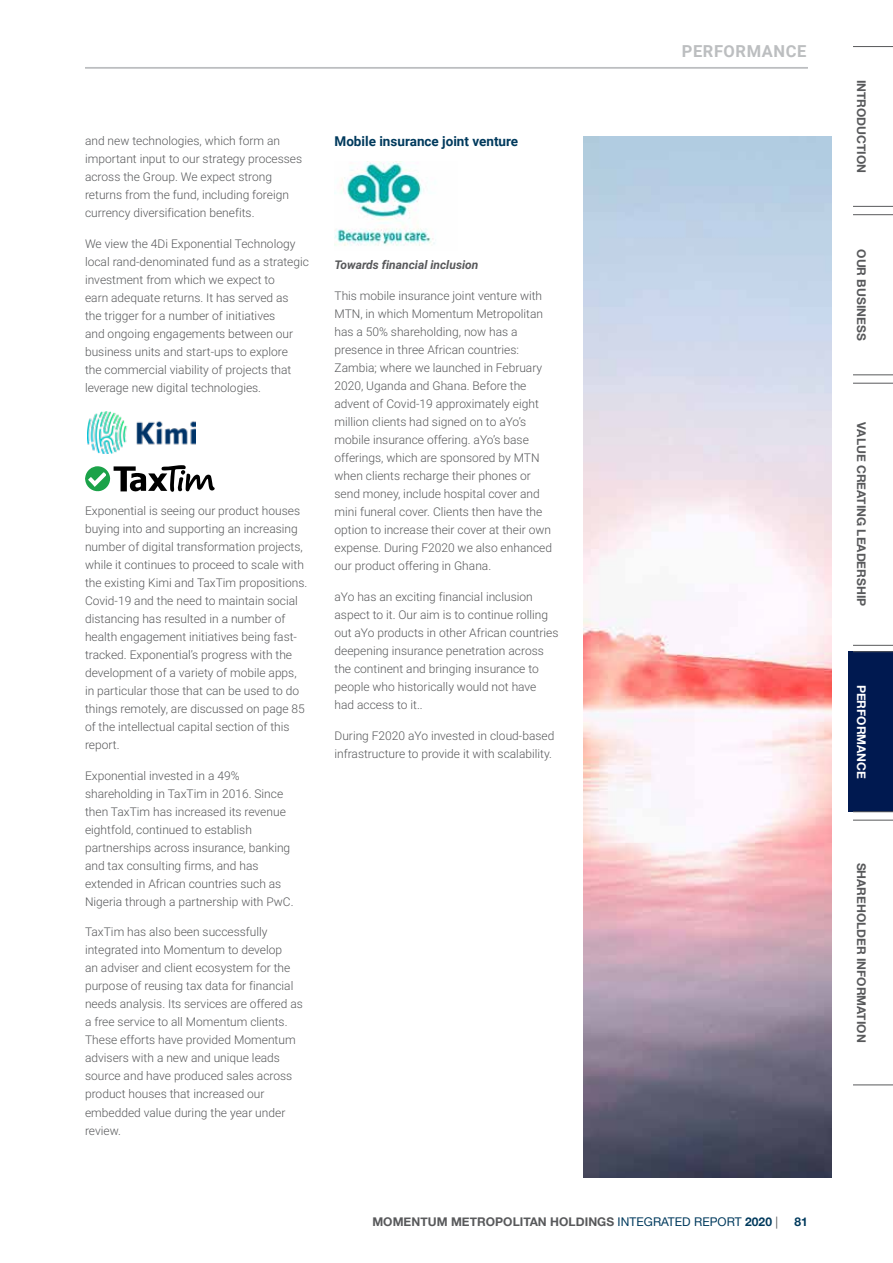
<style>
.page{position:relative;width:893px;height:1263px;background:#fff}
.page>*{position:absolute;margin:0;border:0;box-sizing:border-box;transform-origin:0 0}
.t1{font:700 16.5px "Roboto";letter-spacing:.035em;color:#bcbec0}
.t2{font:700 13.5px "Roboto";color:#003a5d}
.t3{font:300 12px/18px "Roboto";color:#58595b}
.t4{font:700 12px "Helvetica Neue";color:#58595b}
.t5{font:italic 700 12px "Roboto";color:#58595b}
.t6{font:700 12px "Helvetica Neue";color:#fff}
.t7{font:700 12px "Helvetica Neue";color:#003a5d}
.s1{font-weight:400;color:#003a5d}
.s2{color:#003a5d}
.s3{font-weight:400}
</style>
<div class="page">
<div style="left:848px;top:651px;width:45px;height:161px;background:#001950"></div>
<hr style="left:853px;top:46px;width:40px;height:1px;background:#58595b">
<hr style="left:853px;top:206px;width:40px;height:1px;background:#58595b">
<hr style="left:853px;top:214px;width:40px;height:1px;background:#58595b">
<hr style="left:853px;top:375px;width:40px;height:1px;background:#58595b">
<hr style="left:853px;top:383px;width:40px;height:1px;background:#58595b">
<hr style="left:853px;top:645px;width:40px;height:1px;background:#58595b">
<hr style="left:853px;top:651px;width:40px;height:1px;background:#58595b">
<hr style="left:853px;top:811px;width:40px;height:1px;background:#58595b">
<hr style="left:853px;top:820px;width:40px;height:1px;background:#58595b">
<hr style="left:853px;top:1085px;width:40px;height:1px;background:#58595b">
<img style="left:334px;top:162px;width:101px;height:84px">
<img style="left:88px;top:411px;width:108px;height:42px">
<svg style="left:85px;top:465px;width:130px;height:27px"></svg>
<hr style="left:85px;top:67px;width:723px;height:1px;background:#bcbec0">
<img style="left:584px;top:136px;width:247px;height:1042px">
<p class="t3" style="left:85px;top:131px;width:219px">and new technologies, which form an important input to our strategy processes across the Group. We expect strong returns from the fund, including foreign currency diversification benefits.</p>
<p class="t3" style="left:85px;top:234px;width:225px">We view the 4Di Exponential Technology local rand-denominated fund as a strategic investment from which we expect to<br>earn adequate returns. It has served as<br>the trigger for a number of initiatives<br>and ongoing engagements between our business units and start-ups to explore<br>the commercial viability of projects that leverage new digital technologies.</p>
<p class="t3" style="left:85px;top:501px;width:224px">Exponential is seeing our product houses buying into and supporting an increasing number of digital transformation projects, while it continues to proceed to scale with the existing Kimi and TaxTim propositions.<br>Covid-19 and the need to maintain social distancing has resulted in a number of health engagement initiatives being fast&shy;tracked. Exponential’s progress with the development of a variety of mobile apps, in particular those that can be used to do things remotely, are discussed on page 85 of the intellectual capital section of this report.</p>
<p class="t3" style="left:85px;top:766px;width:210px">Exponential invested in a 49% shareholding in TaxTim in 2016. Since then TaxTim has increased its revenue eightfold, continued to establish partnerships across insurance, banking and tax consulting firms, and has extended in African countries such as Nigeria through a partnership with PwC.</p>
<p class="t3" style="left:85px;top:923px;width:219px">TaxTim has also been successfully integrated into Momentum to develop<br>an adviser and client ecosystem for the purpose of reusing tax data for financial needs analysis. Its services are offered as a free service to all Momentum clients.<br>These efforts have provided Momentum advisers with a new and unique leads source and have produced sales across product houses that increased our embedded value during the year under review.</p>
<p class="t2" style="left:334px;top:132px;width:185px">Mobile insurance joint venture</p>
<p class="t5" style="left:334px;top:257px;width:145px">Towards financial inclusion</p>
<p class="t3" style="left:334px;top:286px;width:219px">This mobile insurance joint venture with MTN, in which Momentum Metropolitan has a 50% shareholding, now has a presence in three African countries:<br>Zambia; where we launched in February 2020, Uganda and Ghana. Before the advent of Covid-19 approximately eight million clients had signed on to aYo’s mobile insurance offering. aYo’s base offerings, which are sponsored by MTN when clients recharge their phones or send money, include hospital cover and mini funeral cover. Clients then have the option to increase their cover at their own expense. During F2020 we also enhanced our product offering in Ghana.</p>
<p class="t3" style="left:334px;top:587px;width:225px">aYo has an exciting financial inclusion aspect to it. Our aim is to continue rolling out aYo products in other African countries deepening insurance penetration across the continent and bringing insurance to people who historically would not have had access to it..</p>
<p class="t3" style="left:334px;top:726px;width:221px">During F2020 aYo invested in cloud-based infrastructure to provide it with scalability.</p>
<h1 class="t1" style="left:682px;top:40px;width:126px">PERFORMANCE</h1>
<p class="t4" style="left:372px;top:1212px;width:407px">MOMENTUM METROPOLITAN HOLDINGS <span class="s1">INTEGRATED REPORT</span> <span class="s2">2020</span> <span class="s3">|</span></p>
<p class="t7" style="left:794px;top:1212px;width:15px">81</p>
<p class="t4" style="left:871px;top:80px;width:95px;rotate:90deg">INTRODUCTION</p>
<p class="t4" style="left:871px;top:249px;width:93px;rotate:90deg">OUR BUSINESS</p>
<p class="t4" style="left:871px;top:422px;width:185px;rotate:90deg">VALUE CREATING LEADERSHIP</p>
<p class="t6" style="left:871px;top:685px;width:96px;rotate:90deg">PERFORMANCE</p>
<p class="t4" style="left:871px;top:862px;width:181px;rotate:90deg">SHAREHOLDER INFORMATION</p>
</div>
